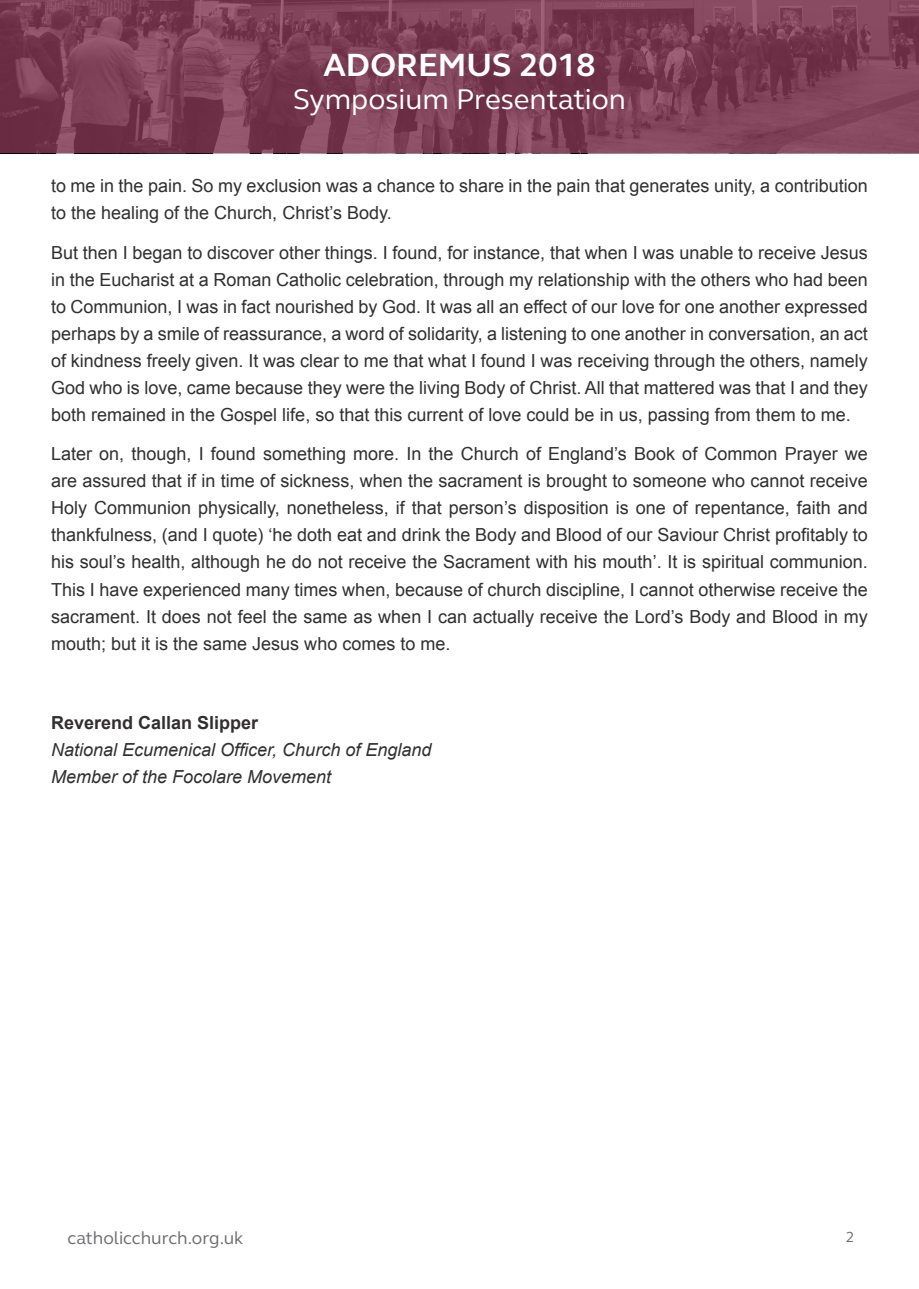
<style>
.page{position:relative;width:919px;height:1289px;background:#fff}
.page>*{position:absolute;margin:0;border:0;box-sizing:border-box;transform-origin:0 0}
.t1{font:700 33px "FS Elliot";color:#fff}
.t2{font:29.25px "FS Elliot Pro";color:#fff}
.t3{font:18px/27px "Arial";color:#312f30;text-align:justify}
.t4{font:italic 18px/27px "Arial";color:#312f30}
.t5{font:18px "FS Elliot Pro";color:#6c6d70}
.t6{font:15px "FS Elliot Pro";color:#6c6d70}
.s1{font-weight:700;font-style:normal}
</style>
<div class="page">
<svg style="left:0;top:0;width:918px;height:153px;background:#7c3e54"></svg>
<h1 class="t1" style="left:323px;top:43px;width:273px">ADOREMUS 2018</h1>
<h2 class="t2" style="left:293px;top:80px;width:334px">Symposium Presentation</h2>
<p class="t3" style="left:51px;top:172px;width:818px">to me in the pain. So my exclusion was a chance to share in the pain that generates unity, a contribution to the healing of the Church, Christ’s Body.</p>
<p class="t3" style="left:51px;top:239px;width:818px">But then I began to discover other things. I found, for instance, that when I was unable to receive Jesus in the Eucharist at a Roman Catholic celebration, through my relationship with the others who had been to Communion, I was in fact nourished by God. It was all an effect of our love for one another expressed perhaps by a smile of reassurance, a word of solidarity, a listening to one another in conversation, an act of kindness freely given. It was clear to me that what I found I was receiving through the others, namely God who is love, came because they were the living Body of Christ. All that mattered was that I and they both remained in the Gospel life, so that this current of love could be in us, passing from them to me.</p>
<p class="t3" style="left:51px;top:440px;width:818px">Later on, though, I found something more. In the Church of England’s Book of Common Prayer we are assured that if in time of sickness, when the sacrament is brought to someone who cannot receive Holy Communion physically, nonetheless, if that person’s disposition is one of repentance, faith and thankfulness, (and I quote) ‘he doth eat and drink the Body and Blood of our Saviour Christ profitably to his soul’s health, although he do not receive the Sacrament with his mouth’. It is spiritual communion.<br>This I have experienced many times when, because of church discipline, I cannot otherwise receive the sacrament. It does not feel the same as when I can actually receive the Lord’s Body and Blood in my mouth; but it is the same Jesus who comes to me.</p>
<p class="t4" style="left:51px;top:709px;width:382px"><span class="s1">Reverend Callan Slipper<br></span>National Ecumenical Officer, Church of England<br>Member of the Focolare Movement</p>
<p class="t5" style="left:68px;top:1225px;width:177px">catholicchurch.org.uk</p>
<p class="t6" style="left:845px;top:1226px;width:10px">2</p>
</div>
